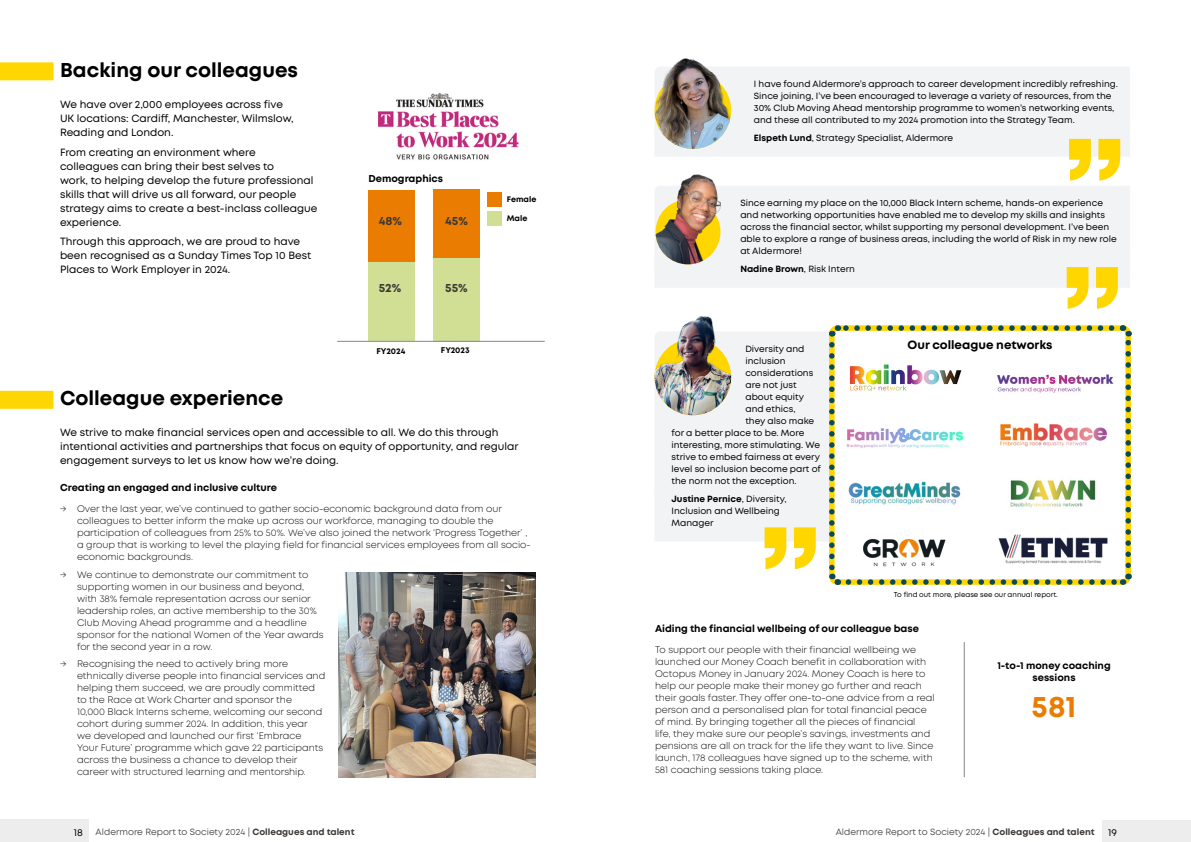
<style>
.page{position:relative;width:1191px;height:842px;background:#fff}
.page>*{position:absolute;margin:0;border:0;box-sizing:border-box;transform-origin:0 0}
.t1{font:700 30px "Mont";color:#eb7c02}
.t2{font:700 20px "Mont";color:#000}
.t3{font:700 12px "Mont";color:#000}
.t4{font:700 12px "Mont";color:#3c3835}
.t5{font:10.5px/14px "Mont";color:#000}
.t6{font:700 10px/12px "Mont";color:#000;text-align:center}
.t7{font:10px "Mont";color:#000}
.t8{font:300 9.5px/12px "Mont";color:#000}
.t9{font:9px/12px "Mont";color:#000}
.t10{font:9px "Mont";color:#3c3835}
.t11{font:700 9px "Mont";color:#000}
.t12{font:700 8.3px "Mont";color:#000}
.t13{font:700 8px "Mont";color:#000}
.t14{font:7px "Mont";color:#000}
.s1{font-weight:700}
.s2{font-weight:400}
</style>
<div class="page">
<div style="left:0;top:62px;width:53px;height:18px;background:#ffd600"></div>
<div style="left:0;top:391px;width:53px;height:18px;background:#ffd600"></div>
<img style="left:338px;top:573px;width:198px;height:205px">
<svg style="left:655px;top:67px;width:475px;height:242px"></svg>
<div style="left:488px;top:192px;width:14px;height:14px;background:#eb7c02"></div>
<div style="left:488px;top:212px;width:14px;height:14px;background:#d0df94"></div>
<div style="left:369px;top:190px;width:46px;height:72px;background:#eb7c02"></div>
<div style="left:433px;top:190px;width:46px;height:68px;background:#eb7c02"></div>
<div style="left:369px;top:262px;width:46px;height:79px;background:#d0df94"></div>
<div style="left:433px;top:258px;width:46px;height:83px;background:#d0df94"></div>
<div style="left:330px;top:333px;width:222px;height:16px;background:#fff;opacity:.75"></div>
<hr style="left:337px;top:341px;width:208px;height:1px;background:#878787">
<img style="left:655px;top:199px;width:65px;height:65px;border-radius:32px">
<img style="left:655px;top:172px;width:65px;height:42px">
<img style="left:689px;top:316px;width:24px;height:6px">
<hr style="left:964px;top:642px;width:1px;height:135px;background:#878787">
<svg style="left:654px;top:322px;width:478px;height:263px"></svg>
<div style="left:835px;top:353px;width:139px;height:51px;background:#fff"></div>
<img style="left:850px;top:364px;width:112px;height:27px">
<div style="left:984px;top:353px;width:138px;height:51px;background:#fff"></div>
<img style="left:997px;top:374px;width:117px;height:19px">
<div style="left:835px;top:410px;width:139px;height:51px;background:#fff"></div>
<img style="left:846px;top:428px;width:118px;height:20px">
<div style="left:984px;top:410px;width:138px;height:51px;background:#fff"></div>
<img style="left:1000px;top:423px;width:107px;height:24px">
<div style="left:835px;top:467px;width:139px;height:50px;background:#fff"></div>
<img style="left:848px;top:481px;width:113px;height:24px">
<div style="left:984px;top:467px;width:138px;height:50px;background:#fff"></div>
<img style="left:1010px;top:480px;width:86px;height:28px">
<div style="left:835px;top:524px;width:139px;height:51px;background:#fff"></div>
<img style="left:863px;top:539px;width:83px;height:28px">
<div style="left:984px;top:524px;width:138px;height:51px;background:#fff"></div>
<img style="left:998px;top:534px;width:110px;height:30px">
<img style="left:654px;top:72px;width:77px;height:77px;border-radius:38px">
<img style="left:655px;top:58px;width:76px;height:31px">
<img style="left:378px;top:92px;width:141px;height:68px">
<div style="left:0;top:820px;width:88px;height:22px;background:#ededed"></div>
<div style="left:1102px;top:820px;width:89px;height:22px;background:#ededed"></div>
<h2 class="t2" style="left:60px;top:57px;width:239px">Backing our colleagues</h2>
<p class="t5" style="left:60px;top:97px;width:235px">We have over 2,000 employees across five<br>UK locations: Cardiff, Manchester, Wilmslow,<br>Reading and London.</p>
<p class="t5" style="left:60px;top:145px;width:259px">From creating an environment where<br>colleagues can bring their best selves to<br>work, to helping develop the future professional skills that will drive us all forward, our people strategy aims to create a best-inclass colleague experience.</p>
<p class="t5" style="left:60px;top:235px;width:253px">Through this approach, we are proud to have been recognised as a Sunday Times Top 10 Best<br>Places to Work Employer in 2024.</p>
<p class="t6" style="left:368px;top:172px;width:76px">Demographics</p>
<p class="t13" style="left:507px;top:194px;width:31px">Female</p>
<p class="t4" style="left:379px;top:213px;width:25px">48%</p>
<p class="t13" style="left:507px;top:213px;width:22px">Male</p>
<p class="t4" style="left:445px;top:213px;width:24px">45%</p>
<p class="t4" style="left:379px;top:280px;width:24px">52%</p>
<p class="t4" style="left:445px;top:280px;width:24px">55%</p>
<p class="t12" style="left:376px;top:346px;width:30px">FY2024</p>
<p class="t12" style="left:441px;top:344px;width:30px">FY2023</p>
<h2 class="t2" style="left:60px;top:385px;width:225px">Colleague experience</h2>
<p class="t5" style="left:60px;top:426px;width:460px">We strive to make financial services open and accessible to all. We do this through intentional activities and partnerships that focus on equity of opportunity, and regular engagement surveys to let us know how we’re doing.</p>
<p class="t6" style="left:60px;top:482px;width:219px">Creating an engaged and inclusive culture</p>
<p class="t8" style="left:77px;top:503px;width:455px;text-indent:-17px">→ Over the last year, we’ve continued to gather socio-economic background data from our colleagues to better inform the make up across our workforce, managing to double the participation of colleagues from 25% to 50%. We’ve also joined the network ‘Progress Together’ , a group that is working to level the playing field for financial services employees from all socio&shy;economic backgrounds.</p>
<p class="t8" style="left:77px;top:568px;width:248px;text-indent:-17px">→ We continue to demonstrate our commitment to supporting women in our business and beyond, with 38% female representation across our senior leadership roles, an active membership to the 30% Club Moving Ahead programme and a headline sponsor for the national Women of the Year awards for the second year in a row.</p>
<p class="t8" style="left:77px;top:658px;width:250px;text-indent:-17px">→ Recognising the need to actively bring more ethnically diverse people into financial services and helping them succeed, we are proudly committed to the Race at Work Charter and sponsor the<br>10,000 Black Interns scheme, welcoming our second cohort during summer 2024. In addition, this year<br>we developed and launched our first ‘Embrace<br>Your Future’ programme which gave 22 participants across the business a chance to develop their career with structured learning and mentorship.</p>
<p class="t9" style="left:754px;top:78px;width:365px">I have found Aldermore’s approach to career development incredibly refreshing.<br>Since joining, I’ve been encouraged to leverage a variety of resources, from the 30% Club Moving Ahead mentorship programme to women’s networking events, and these all contributed to my 2024 promotion into the Strategy Team.</p>
<p class="t9" style="left:754px;top:132px;width:201px"><span class="s1">Elspeth Lund</span>, Strategy Specialist, Aldermore</p>
<p class="t9" style="left:740px;top:197px;width:378px">Since earning my place on the 10,000 Black Intern scheme, hands-on experience and networking opportunities have enabled me to develop my skills and insights across the financial sector, whilst supporting my personal development. I’ve been able to explore a range of business areas, including the world of Risk in my new role at Aldermore!</p>
<p class="t11" style="left:740px;top:263px;width:116px">Nadine Brown<span class="s2">, Risk Intern</span></p>
<p class="t9" style="left:745px;top:343px;width:61px">Diversity and</p>
<p class="t9" style="left:745px;top:355px;width:42px">inclusion</p>
<p class="t9" style="left:745px;top:367px;width:69px">considerations</p>
<p class="t9" style="left:745px;top:379px;width:53px">are not just</p>
<p class="t9" style="left:745px;top:391px;width:60px">about equity</p>
<p class="t9" style="left:745px;top:403px;width:52px">and ethics,</p>
<p class="t9" style="left:745px;top:415px;width:70px">they also make</p>
<p class="t9" style="left:671px;top:427px;width:134px">for a better place to be. More</p>
<p class="t9" style="left:671px;top:439px;width:150px">interesting, more stimulating. We</p>
<p class="t9" style="left:671px;top:451px;width:150px">strive to embed fairness at every</p>
<p class="t9" style="left:671px;top:463px;width:151px">level so inclusion become part of</p>
<p class="t9" style="left:671px;top:475px;width:126px">the norm not the exception.</p>
<p class="t9" style="left:671px;top:493px;width:116px"><span class="s1">Justine Pernice</span>, Diversity,<br>Inclusion and Wellbeing<br>Manager</p>
<p class="t3" style="left:907px;top:337px;width:146px">Our colleague networks</p>
<p class="t14" style="left:894px;top:590px;width:165px">To find out more, please see our annual report.</p>
<p class="t6" style="left:655px;top:623px;width:265px">Aiding the financial wellbeing of our colleague base</p>
<p class="t8" style="left:655px;top:643px;width:281px">To support our people with their financial wellbeing we launched our Money Coach benefit in collaboration with Octopus Money in January 2024. Money Coach is here to help our people make their money go further and reach their goals faster. They offer one-to-one advice from a real person and a personalised plan for total financial peace of mind. By bringing together all the pieces of financial<br>life, they make sure our people’s savings, investments and pensions are all on track for the life they want to live. Since launch, 178 colleagues have signed up to the scheme, with 581 coaching sessions taking place.</p>
<p class="t6" style="left:997px;top:660px;width:115px">1-to-1 money coaching sessions</p>
<h1 class="t1" style="left:1031px;top:687px;width:46px">581</h1>
<p class="t7" style="left:74px;top:826px;width:11px">18</p>
<p class="t10" style="left:96px;top:826px;width:260px">Aldermore Report to Society 2024 | <span class="s1">Colleagues and talent</span></p>
<p class="t10" style="left:835px;top:826px;width:260px">Aldermore Report to Society 2024 | <span class="s1">Colleagues and talent</span></p>
<p class="t7" style="left:1108px;top:826px;width:10px">19</p>
</div>
